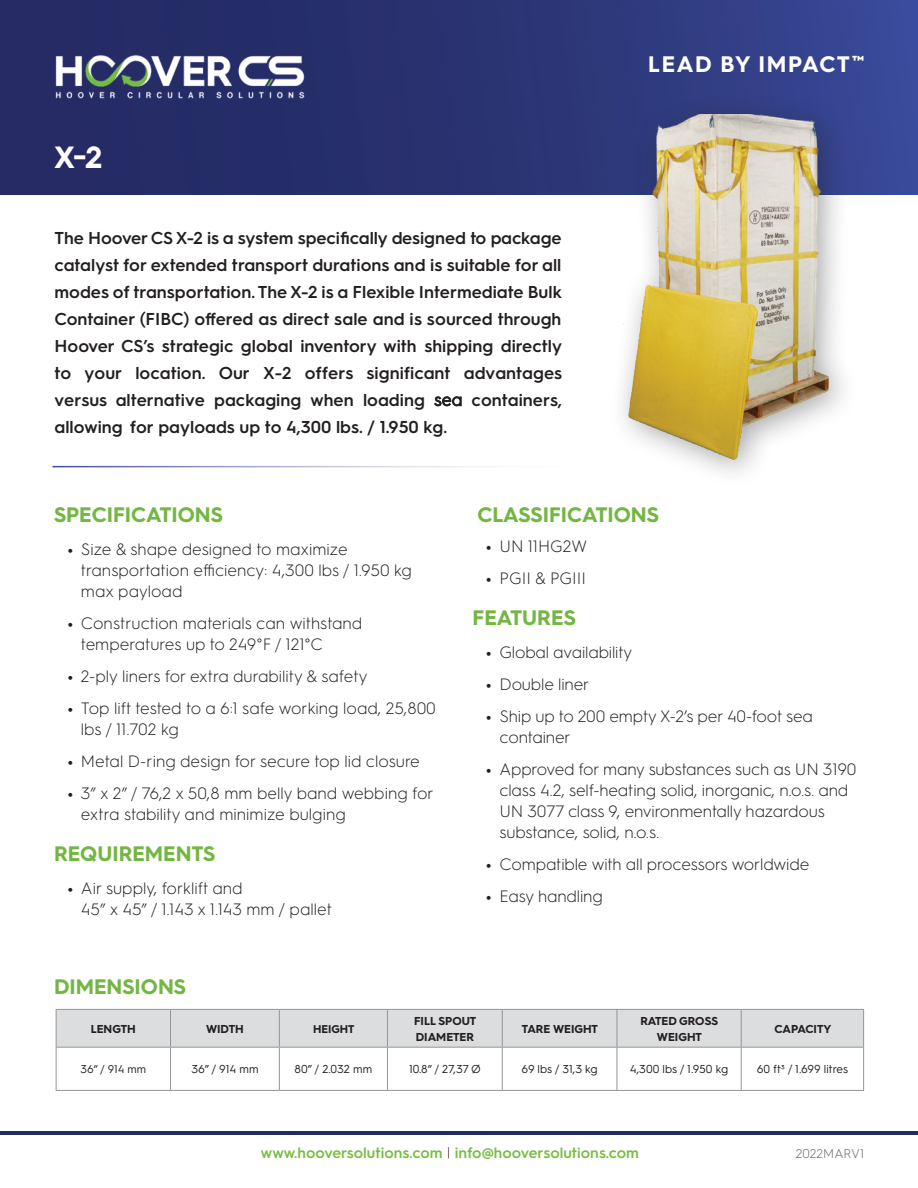
<style>
.page{position:relative;width:918px;height:1188px;background:#fff}
.page>*{position:absolute;margin:0;border:0;box-sizing:border-box;transform-origin:0 0}
.t1{font:700 30.75px "Hurme Geometric Sans 3";color:#fff}
.t2{font:700 22.5px "Hurme Geometric Sans 3";letter-spacing:.075em;color:#fff}
.t3{font:700 21px "Hurme Geometric Sans 3";color:#74b643}
.t4{font:600 17.25px/27px "Hurme Geometric Sans 3";color:#231f20;text-align:justify}
.t5{font:300 16.5px/21px "Hurme Geometric Sans 3";letter-spacing:-.01em;color:#231f20}
.t6{font:600 15px "Hurme Geometric Sans 3";color:#77bd42}
.t7{font:300 12.75px "Hurme Geometric Sans 3";color:#636366}
.t8{font:11.55px "Hurme Geometric Sans 3";color:#231f20}
.t9{font:700 11.55px/15.3px "Hurme Geometric Sans 3";color:#231f20}
.t10{font:11.25px "Hurme Geometric Sans 3";color:#231f20}
.t11{font:700 11.25px "Hurme Geometric Sans 3";color:#231f20}
.s1{font-weight:400}
.s2{font-weight:700}
.s3{font-weight:300;color:#231f20}
</style>
<div class="page">
<div style="left:0;top:0;width:918px;height:194px;background:linear-gradient(to right,#21255b,#364692)"></div>
<img style="left:54px;top:54px;width:252px;height:44px">
<hr style="left:0;top:1131px;width:918px;height:3px;background:#202c65">
<div style="left:609px;top:93px;width:251px;height:396px;background:#231f20;opacity:.4"></div>
<img style="left:623px;top:114px;width:221px;height:353px">
<div style="left:57px;top:1010px;width:806px;height:37px;background:#dcdddf"></div>
<hr style="left:170px;top:1010px;width:1px;height:37px;background:#939598">
<hr style="left:279px;top:1010px;width:1px;height:37px;background:#939598">
<hr style="left:387px;top:1010px;width:1px;height:37px;background:#939598">
<hr style="left:502px;top:1010px;width:1px;height:37px;background:#939598">
<hr style="left:617px;top:1010px;width:1px;height:37px;background:#939598">
<hr style="left:741px;top:1010px;width:1px;height:37px;background:#939598">
<hr style="left:863px;top:1010px;width:1px;height:37px;background:#939598">
<hr style="left:170px;top:1048px;width:1px;height:42px;background:#939598">
<hr style="left:279px;top:1048px;width:1px;height:42px;background:#939598">
<hr style="left:387px;top:1048px;width:1px;height:42px;background:#939598">
<hr style="left:502px;top:1048px;width:1px;height:42px;background:#939598">
<hr style="left:617px;top:1048px;width:1px;height:42px;background:#939598">
<hr style="left:741px;top:1048px;width:1px;height:42px;background:#939598">
<hr style="left:863px;top:1048px;width:1px;height:42px;background:#939598">
<hr style="left:56px;top:1009px;width:115px;height:1px;background:#939598">
<hr style="left:56px;top:1010px;width:1px;height:37px;background:#939598">
<hr style="left:171px;top:1009px;width:108px;height:1px;background:#939598">
<hr style="left:279px;top:1009px;width:108px;height:1px;background:#939598">
<hr style="left:387px;top:1009px;width:115px;height:1px;background:#939598">
<hr style="left:502px;top:1009px;width:115px;height:1px;background:#939598">
<hr style="left:617px;top:1009px;width:124px;height:1px;background:#939598">
<hr style="left:741px;top:1009px;width:123px;height:1px;background:#939598">
<hr style="left:56px;top:1047px;width:115px;height:1px;background:#939598">
<hr style="left:171px;top:1047px;width:108px;height:1px;background:#939598">
<hr style="left:279px;top:1047px;width:108px;height:1px;background:#939598">
<hr style="left:387px;top:1047px;width:115px;height:1px;background:#939598">
<hr style="left:502px;top:1047px;width:115px;height:1px;background:#939598">
<hr style="left:617px;top:1047px;width:124px;height:1px;background:#939598">
<hr style="left:741px;top:1047px;width:123px;height:1px;background:#939598">
<hr style="left:56px;top:1048px;width:1px;height:42px;background:#939598">
<hr style="left:56px;top:1090px;width:115px;height:1px;background:#939598">
<hr style="left:171px;top:1090px;width:108px;height:1px;background:#939598">
<hr style="left:279px;top:1090px;width:108px;height:1px;background:#939598">
<hr style="left:387px;top:1090px;width:115px;height:1px;background:#939598">
<hr style="left:502px;top:1090px;width:115px;height:1px;background:#939598">
<hr style="left:617px;top:1090px;width:124px;height:1px;background:#939598">
<hr style="left:741px;top:1090px;width:123px;height:1px;background:#939598">
<h1 class="t1" style="left:54px;top:136px;width:50px">X-2</h1>
<p class="t4" style="left:54px;top:223px;width:509px">The Hoover CSX-2 is a system specifically designed to package catalyst for extended transport durations and is suitable for all modes of transportation. The X-2 is a Flexible Intermediate Bulk Container (FIBC) offered as direct sale and is sourced through Hoover CS’s strategic global inventory with shipping directly to your location. Our X-2 offers significant advantages versus alternative packaging when loading <span class="s1">sea</span> containers, allowing for payloads up to 4,300 lbs. / 1.950 kg.</p>
<h2 class="t2" style="left:648px;top:48px;width:217px">LEAD BY IMPACT <sup>™</sup></h2>
<p class="t3" style="left:54px;top:500px;width:170px">SPECIFICATIONS</p>
<p class="t5" style="left:81px;top:538px;width:332px;text-indent:-13px"><span class="s2">•</span> Size &amp; shape designed to maximize transportation efficiency: 4,300 lbs / 1.950 kg max payload</p>
<p class="t5" style="left:81px;top:612px;width:283px;text-indent:-13px"><span class="s2">•</span> Construction materials can withstand temperatures up to 249°F / 121°C</p>
<p class="t5" style="left:67px;top:665px;width:301px"><span class="s2">•</span> 2-ply liners for extra durability &amp; safety</p>
<p class="t5" style="left:81px;top:697px;width:356px;text-indent:-13px"><span class="s2">•</span> Top lift tested to a 6:1 safe working load, 25,800 lbs / 11.702 kg</p>
<p class="t5" style="left:67px;top:750px;width:354px"><span class="s2">•</span> Metal D-ring design for secure top lid closure</p>
<p class="t5" style="left:81px;top:782px;width:354px;text-indent:-13px"><span class="s2">•</span> 3” x 2” / 76,2 x 50,8 mm belly band webbing for extra stability and minimize bulging</p>
<p class="t3" style="left:54px;top:839px;width:163px">REQUIREMENTS</p>
<p class="t5" style="left:81px;top:877px;width:253px;text-indent:-13px"><span class="s2">•</span> Air supply, forklift and<br>45” x 45” / 1.143 x 1.143 mm / pallet</p>
<p class="t3" style="left:54px;top:972px;width:134px">DIMENSIONS</p>
<p class="t3" style="left:477px;top:500px;width:183px">CLASSIFICATIONS</p>
<p class="t5" style="left:486px;top:535px;width:103px"><span class="s2">•</span> UN 11HG2W</p>
<p class="t5" style="left:486px;top:566px;width:102px"><span class="s2">•</span> PGII &amp; PGIII</p>
<p class="t3" style="left:472px;top:603px;width:105px">FEATURES</p>
<p class="t5" style="left:486px;top:641px;width:148px"><span class="s2">•</span> Global availability</p>
<p class="t5" style="left:486px;top:673px;width:105px"><span class="s2">•</span> Double liner</p>
<p class="t5" style="left:499px;top:705px;width:315px;text-indent:-13px"><span class="s2">•</span> Ship up to 200 empty X-2’s per 40-foot sea container</p>
<p class="t5" style="left:499px;top:758px;width:358px;text-indent:-13px"><span class="s2">•</span> Approved for many substances such as UN 3190 class 4.2, self-heating solid, inorganic, n.o.s. and UN 3077 class 9, environmentally hazardous substance, solid, n.o.s.</p>
<p class="t5" style="left:486px;top:853px;width:325px"><span class="s2">•</span> Compatible with all processors worldwide</p>
<p class="t5" style="left:486px;top:885px;width:118px"><span class="s2">•</span> Easy handling</p>
<p class="t9" style="left:91px;top:1021px;width:47px">LENGTH</p>
<p class="t9" style="left:206px;top:1021px;width:39px">WIDTH</p>
<p class="t11" style="left:313px;top:1021px;width:43px">HEIGHT</p>
<p class="t9" style="left:414px;top:1013px;width:64px">FILL SPOUT<br>DIAMETER</p>
<p class="t9" style="left:522px;top:1021px;width:78px">TARE WEIGHT</p>
<p class="t9" style="left:640px;top:1013px;width:79px;text-align:center">RATED GROSS<br>WEIGHT</p>
<p class="t9" style="left:774px;top:1021px;width:58px">CAPACITY</p>
<p class="t10" style="left:80px;top:1061px;width:67px">36” / 914 mm</p>
<p class="t8" style="left:191px;top:1061px;width:69px">36” / 914 mm</p>
<p class="t8" style="left:295px;top:1061px;width:79px">80” / 2.032 mm</p>
<p class="t8" style="left:409px;top:1061px;width:73px">10.8” / 27,37 Ø</p>
<p class="t8" style="left:522px;top:1061px;width:78px">69 lbs / 31,3 kg</p>
<p class="t8" style="left:630px;top:1061px;width:100px">4,300 lbs / 1.950 kg</p>
<p class="t8" style="left:757px;top:1061px;width:93px">60 ft³ / 1.699 litres</p>
<p class="t6" style="left:261px;top:1142px;width:380px">www.hooversolutions.com <span class="s3">|</span> info@hooversolutions.com</p>
<p class="t7" style="left:796px;top:1144px;width:70px">2022MARV1</p>
</div>
